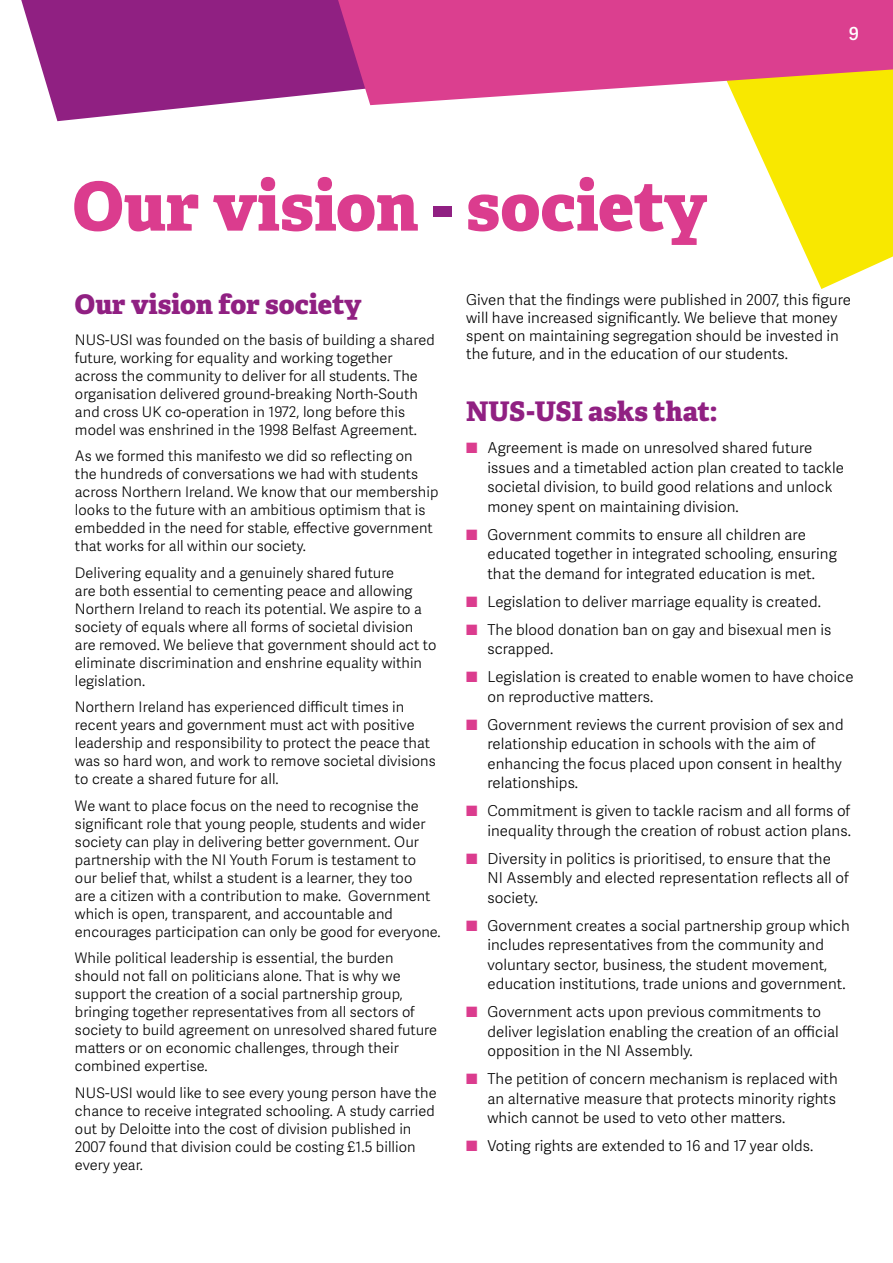
<style>
.page{position:relative;width:893px;height:1263px;background:#fff}
.page>*{position:absolute;margin:0;border:0;box-sizing:border-box;transform-origin:0 0}
.main_heading{font:800 67.5px "Adelle";letter-spacing:.005em;color:#db3c8e}
.title_head{font:800 27px "Adelle";letter-spacing:.005em;color:#902082}
.body{font:600 18px "Adelle Sans";color:#fff}
.body-2{font:300 15px/19.5px "Adelle Sans";letter-spacing:.005em;color:#000}
.body-3{font:300 14.55px/18px "Adelle Sans";letter-spacing:.005em;color:#000}
.s1{color:#902082}
.s2{color:#db3c8e}
</style>
<div class="page">
<svg style="left:21px;top:0;width:351px;height:121px;fill:#902082"></svg>
<svg style="left:737px;top:105px;width:156px;height:184px;fill:#f8e800"></svg>
<svg style="left:338px;top:0;width:555px;height:105px;background:#de5c8c"></svg>
<p class="main_heading" style="left:73px;top:163px;width:636px">Our vision <span class="s1">-</span> society</p>
<p class="body" style="left:849px;top:21px;width:12px">9</p>
<p class="title_head" style="left:75px;top:287px;width:288px">Our vision for society</p>
<p class="body-3" style="left:75px;top:330px;width:361px">NUS-USI was founded on the basis of building a shared future, working for equality and working together across the community to deliver for all students. The organisation delivered ground-breaking North-South and cross UK co-operation in 1972, long before this model was enshrined in the 1998 Belfast Agreement.</p>
<p class="body-3" style="left:75px;top:446px;width:365px">As we formed this manifesto we did so reflecting on<br>the hundreds of conversations we had with students across Northern Ireland. We know that our membership looks to the future with an ambitious optimism that is embedded in the need for stable, effective government that works for all within our society.</p>
<p class="body-3" style="left:75px;top:563px;width:363px">Delivering equality and a genuinely shared future<br>are both essential to cementing peace and allowing Northern Ireland to reach its potential. We aspire to a society of equals where all forms of societal division are removed. We believe that government should act to eliminate discrimination and enshrine equality within legislation.</p>
<p class="body-3" style="left:75px;top:697px;width:362px">Northern Ireland has experienced difficult times in recent years and government must act with positive leadership and responsibility to protect the peace that was so hard won, and work to remove societal divisions to create a shared future for all.</p>
<p class="body-3" style="left:75px;top:796px;width:367px">We want to place focus on the need to recognise the significant role that young people, students and wider society can play in delivering better government. Our partnership with the NI Youth Forum is testament to our belief that, whilst a student is a learner, they too<br>are a citizen with a contribution to make. Government which is open, transparent, and accountable and encourages participation can only be good for everyone.</p>
<p class="body-3" style="left:75px;top:948px;width:364px">While political leadership is essential, the burden should not fall on politicians alone. That is why we support the creation of a social partnership group, bringing together representatives from all sectors of society to build agreement on unresolved shared future matters or on economic challenges, through their combined expertise.</p>
<p class="body-3" style="left:75px;top:1083px;width:363px">NUS-USI would like to see every young person have the chance to receive integrated schooling. A study carried out by Deloitte into the cost of division published in 2007 found that division could be costing £1.5 billion every year.</p>
<p class="body-2" style="left:466px;top:290px;width:386px;line-height:18px">Given that the findings were published in 2007, this figure will have increased significantly. We believe that money spent on maintaining segregation should be invested in the future, and in the education of our students.</p>
<p class="title_head" style="left:466px;top:394px;width:253px">NUS-USI asks that:</p>
<p class="body-2" style="left:487px;top:437px;width:358px;text-indent:-21px"><span class="s2">■</span> Agreement is made on unresolved shared future issues and a timetabled action plan created to tackle societal division, to build good relations and unlock money spent on maintaining division.</p>
<p class="body-2" style="left:487px;top:524px;width:351px;text-indent:-21px"><span class="s2">■</span> Government commits to ensure all children are educated together in integrated schooling, ensuring that the demand for integrated education is met.</p>
<p class="body-2" style="left:466px;top:591px;width:356px"><span class="s2">■</span> Legislation to deliver marriage equality is created.</p>
<p class="body-2" style="left:487px;top:619px;width:345px;text-indent:-21px"><span class="s2">■</span> The blood donation ban on gay and bisexual men is scrapped.</p>
<p class="body-2" style="left:487px;top:666px;width:368px;text-indent:-21px"><span class="s2">■</span> Legislation is created to enable women to have choice on reproductive matters.</p>
<p class="body-2" style="left:487px;top:714px;width:358px;text-indent:-21px"><span class="s2">■</span> Government reviews the current provision of sex and relationship education in schools with the aim of enhancing the focus placed upon consent in healthy relationships.</p>
<p class="body-2" style="left:466px;top:800px;width:386px;text-align:right"><span class="s2">■</span> Commitment is given to tackle racism and all forms of inequality through the creation of robust action plans.</p>
<p class="body-2" style="left:487px;top:848px;width:363px;text-indent:-21px"><span class="s2">■</span> Diversity in politics is prioritised, to ensure that the<br>NI Assembly and elected representation reflects all of society.</p>
<p class="body-2" style="left:487px;top:915px;width:364px;text-indent:-21px"><span class="s2">■</span> Government creates a social partnership group which includes representatives from the community and voluntary sector, business, the student movement, education institutions, trade unions and government.</p>
<p class="body-2" style="left:487px;top:1001px;width:353px;text-indent:-21px"><span class="s2">■</span> Government acts upon previous commitments to deliver legislation enabling the creation of an official opposition in the NI Assembly.</p>
<p class="body-2" style="left:487px;top:1068px;width:352px;text-indent:-21px"><span class="s2">■</span> The petition of concern mechanism is replaced with an alternative measure that protects minority rights which cannot be used to veto other matters.</p>
<p class="body-2" style="left:466px;top:1135px;width:349px"><span class="s2">■</span> Voting rights are extended to 16 and 17 year olds.</p>
</div>
